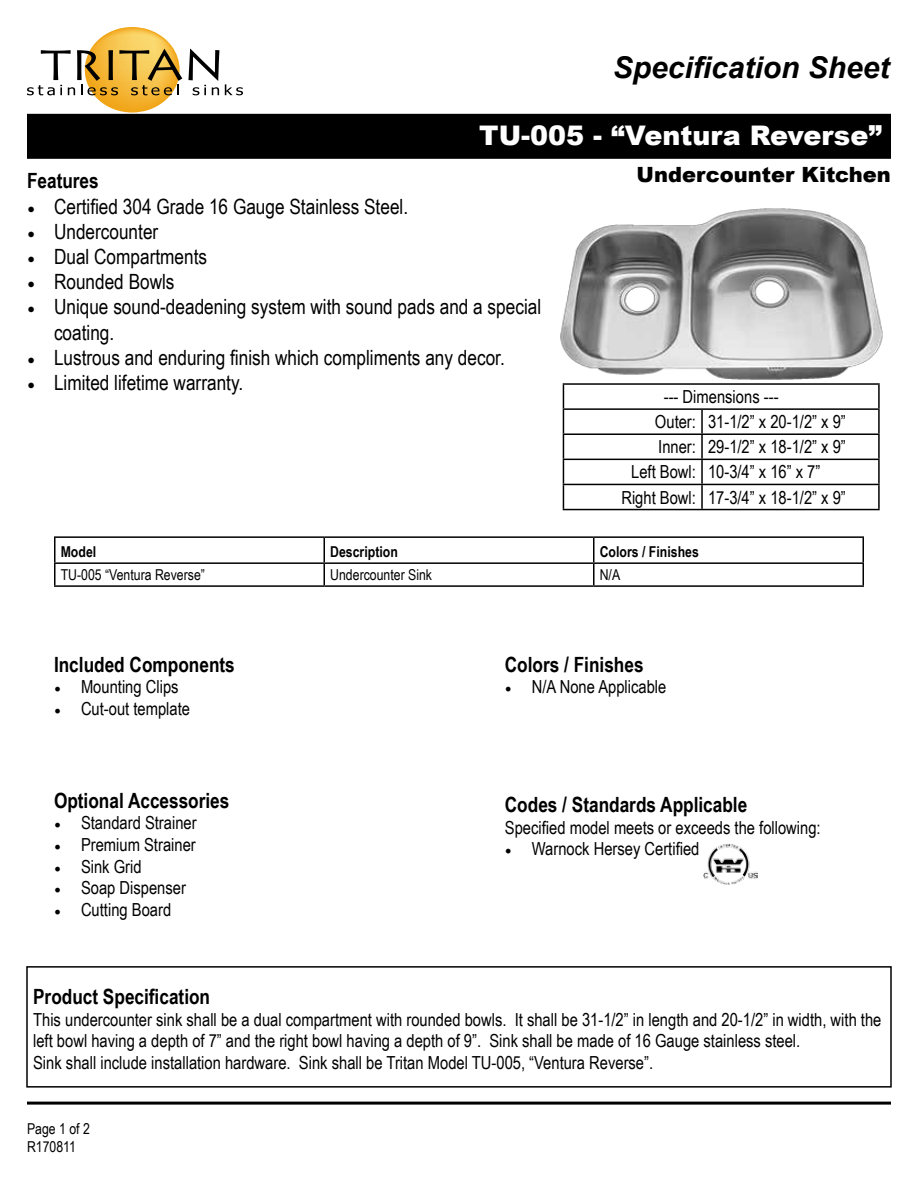
<style>
.page{position:relative;width:918px;height:1188px;background:#fff}
.page>*{position:absolute;margin:0;border:0;box-sizing:border-box;transform-origin:0 0}
.t1{font:italic 700 30px "Arial";color:#000}
.t2{font:900 27px "Arial";color:#fff}
.t3{font:21px/25.2px "Arial Narrow";color:#000}
.t4{font:700 21px "Arial Narrow";color:#000}
.t5{font:900 21px "Arial";color:#000}
.t6{font:18px/21.6px "Arial Narrow";color:#000}
.t7{font:15px/18px "Arial Narrow";color:#000}
.t8{font:700 15px "Arial Narrow";color:#000}
.s1{font-family:"Minion Pro"}
</style>
<div class="page">
<div style="left:27px;top:114px;width:864px;height:45px;background:#000"></div>
<img style="left:560px;top:208px;width:323px;height:172px">
<div style="left:26px;top:966px;width:866px;height:122px;border:2px solid #000"></div>
<hr style="left:27px;top:1102px;width:864px;height:3px;background:#000">
<hr style="left:54px;top:536px;width:270px;height:2px;background:#000">
<hr style="left:54px;top:538px;width:2px;height:24px;background:#000">
<hr style="left:324px;top:536px;width:270px;height:2px;background:#000">
<hr style="left:594px;top:536px;width:270px;height:2px;background:#000">
<hr style="left:862px;top:538px;width:2px;height:24px;background:#000">
<hr style="left:54px;top:562px;width:270px;height:2px;background:#000">
<hr style="left:54px;top:564px;width:2px;height:21px;background:#000">
<hr style="left:324px;top:562px;width:270px;height:2px;background:#000">
<svg style="left:324px;top:538px;width:1px;height:47px"></svg>
<hr style="left:594px;top:562px;width:270px;height:2px;background:#000">
<svg style="left:593px;top:538px;width:1px;height:47px"></svg>
<hr style="left:862px;top:564px;width:2px;height:21px;background:#000">
<hr style="left:54px;top:585px;width:270px;height:2px;background:#000">
<hr style="left:324px;top:585px;width:270px;height:2px;background:#000">
<hr style="left:594px;top:585px;width:270px;height:2px;background:#000">
<img style="left:704px;top:844px;width:54px;height:40px">
<hr style="left:563px;top:383px;width:139px;height:2px;background:#000">
<hr style="left:702px;top:383px;width:178px;height:2px;background:#000">
<hr style="left:878px;top:385px;width:2px;height:23px;background:#000">
<hr style="left:563px;top:408px;width:139px;height:2px;background:#000">
<hr style="left:702px;top:408px;width:178px;height:2px;background:#000">
<hr style="left:701px;top:410px;width:2px;height:23px;background:#000">
<hr style="left:878px;top:410px;width:2px;height:23px;background:#000">
<hr style="left:563px;top:433px;width:139px;height:2px;background:#000">
<hr style="left:702px;top:433px;width:178px;height:2px;background:#000">
<hr style="left:701px;top:435px;width:2px;height:24px;background:#000">
<hr style="left:878px;top:435px;width:2px;height:24px;background:#000">
<hr style="left:563px;top:459px;width:139px;height:1px;background:#000">
<hr style="left:702px;top:459px;width:178px;height:1px;background:#000">
<hr style="left:701px;top:460px;width:2px;height:24px;background:#000">
<hr style="left:878px;top:460px;width:2px;height:24px;background:#000">
<hr style="left:563px;top:484px;width:139px;height:1px;background:#000">
<svg style="left:563px;top:385px;width:1px;height:124px"></svg>
<hr style="left:702px;top:484px;width:178px;height:1px;background:#000">
<hr style="left:701px;top:485px;width:2px;height:24px;background:#000">
<hr style="left:878px;top:485px;width:2px;height:24px;background:#000">
<hr style="left:563px;top:509px;width:139px;height:1px;background:#000">
<hr style="left:702px;top:509px;width:178px;height:1px;background:#000">
<svg style="left:27px;top:27px;width:155px;height:86px"></svg>
<svg style="left:188px;top:49px;width:31px;height:46px"></svg>
<svg style="left:225px;top:84px;width:18px;height:11px"></svg>
<h1 class="t1" style="left:613px;top:48px;width:278px">Specification Sheet</h1>
<h2 class="t2" style="left:479px;top:116px;width:404px">TU-005 - “Ventura Reverse”</h2>
<p class="t4" style="left:27px;top:165px;width:73px">Features</p>
<p class="t5" style="left:637px;top:159px;width:256px">Undercounter Kitchen</p>
<p class="t3" style="left:27px;top:193px;width:383px"><span class="s1">•</span> Certified 304 Grade 16 Gauge Stainless Steel.</p>
<p class="t3" style="left:27px;top:218px;width:133px"><span class="s1">•</span> Undercounter</p>
<p class="t3" style="left:27px;top:243px;width:182px"><span class="s1">•</span> Dual Compartments</p>
<p class="t3" style="left:27px;top:269px;width:149px"><span class="s1">•</span> Rounded Bowls</p>
<p class="t3" style="left:54px;top:294px;width:489px;text-indent:-27px"><span class="s1">•</span> Unique sound-deadening system with sound pads and a special coating.</p>
<p class="t3" style="left:27px;top:344px;width:479px"><span class="s1">•</span> Lustrous and enduring finish which compliments any decor.</p>
<p class="t3" style="left:27px;top:369px;width:218px"><span class="s1">•</span> Limited lifetime warranty.</p>
<p class="t6" style="left:664px;top:385px;width:116px">--- Dimensions ---</p>
<p class="t6" style="left:655px;top:410px;width:192px">Outer: 31-1/2” x 20-1/2” x 9”</p>
<p class="t6" style="left:658px;top:436px;width:189px">Inner: 29-1/2” x 18-1/2” x 9”</p>
<p class="t6" style="left:631px;top:461px;width:191px">Left Bowl: 10-3/4” x 16” x 7”</p>
<p class="t6" style="left:621px;top:486px;width:226px">Right Bowl: 17-3/4” x 18-1/2” x 9”</p>
<p class="t8" style="left:61px;top:541px;width:37px">Model</p>
<p class="t8" style="left:330px;top:541px;width:69px">Description</p>
<p class="t8" style="left:600px;top:541px;width:101px">Colors / Finishes</p>
<p class="t7" style="left:61px;top:565px;width:146px">TU-005 “Ventura Reverse”</p>
<p class="t7" style="left:330px;top:565px;width:103px">Undercounter Sink</p>
<p class="t7" style="left:600px;top:565px;width:22px">N/A</p>
<p class="t4" style="left:54px;top:648px;width:182px">Included Components</p>
<p class="t6" style="left:54px;top:676px;width:126px"><span class="s1">•</span> Mounting Clips</p>
<p class="t6" style="left:54px;top:697px;width:138px"><span class="s1">•</span> Cut-out template</p>
<p class="t4" style="left:54px;top:784px;width:177px">Optional Accessories</p>
<p class="t6" style="left:54px;top:812px;width:144px"><span class="s1">•</span> Standard Strainer</p>
<p class="t6" style="left:54px;top:833px;width:143px"><span class="s1">•</span> Premium Strainer</p>
<p class="t6" style="left:54px;top:855px;width:89px"><span class="s1">•</span> Sink Grid</p>
<p class="t6" style="left:54px;top:876px;width:134px"><span class="s1">•</span> Soap Dispenser</p>
<p class="t6" style="left:54px;top:898px;width:119px"><span class="s1">•</span> Cutting Board</p>
<p class="t4" style="left:505px;top:648px;width:140px">Colors / Finishes</p>
<p class="t6" style="left:505px;top:676px;width:163px"><span class="s1">•</span> N/A None Applicable</p>
<p class="t4" style="left:505px;top:789px;width:244px">Codes / Standards Applicable</p>
<p class="t6" style="left:505px;top:816px;width:317px">Specified model meets or exceeds the following:</p>
<p class="t6" style="left:505px;top:838px;width:196px"><span class="s1">•</span> Warnock Hersey Certified</p>
<p class="t4" style="left:33px;top:981px;width:179px">Product Specification</p>
<p class="t6" style="left:33px;top:1008px;width:850px">This undercounter sink shall be a dual compartment with rounded bowls. It shall be 31-1/2” in length and 20-1/2” in width, with the left bowl having a depth of 7” and the right bowl having a depth of 9”. Sink shall be made of 16 Gauge stainless steel.<br>Sink shall include installation hardware. Sink shall be Tritan Model TU-005, “Ventura Reverse”.</p>
<p class="t7" style="left:27px;top:1119px;width:64px">Page 1 of 2<br>R170811</p>
</div>
